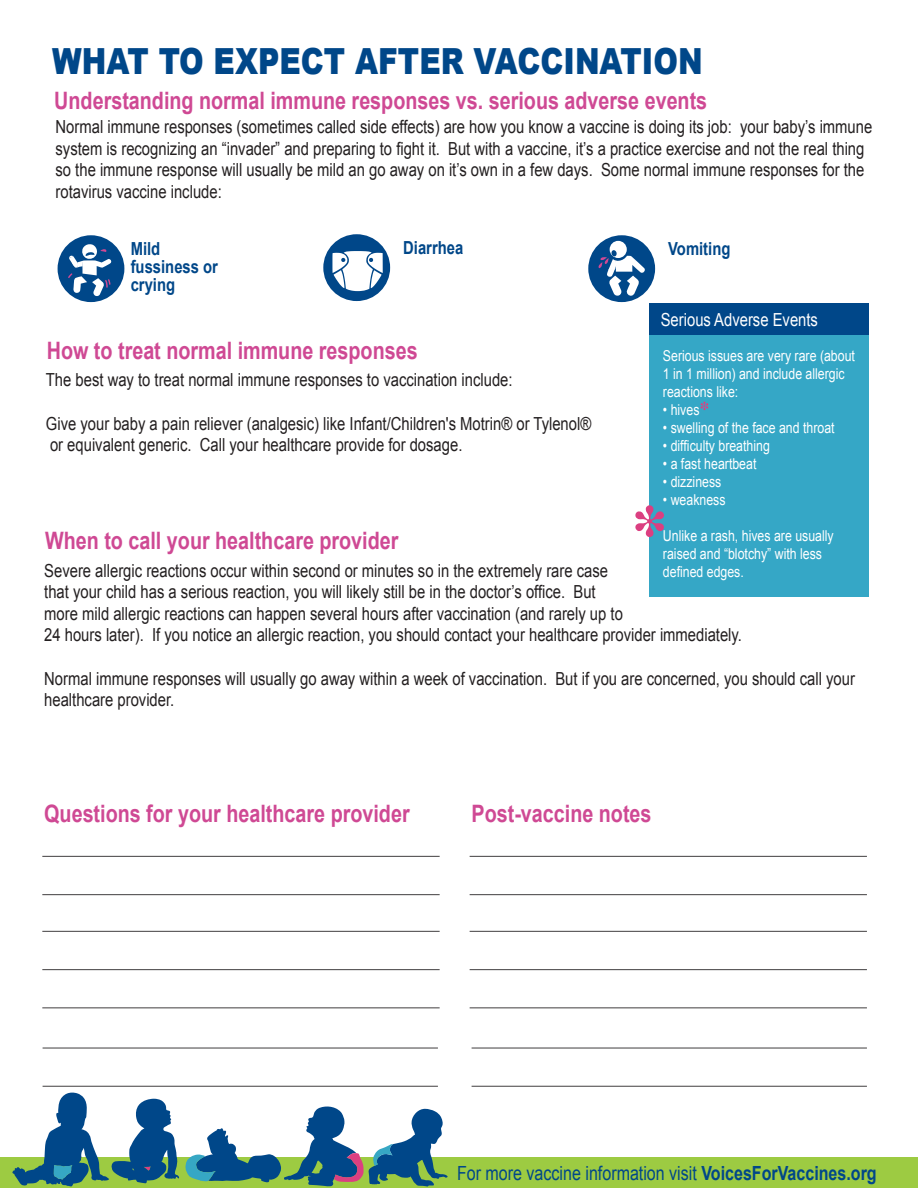
<style>
.page{position:relative;width:918px;height:1188px;background:#fff}
.page>*{position:absolute;margin:0;border:0;box-sizing:border-box;transform-origin:0 0}
.t1{font:900 36px "Arial";color:#004789;scale:.82 1}
.t2{font:700 24px "Arial";color:#cf4994;scale:.82 1}
.t3{font:19.5px "Arial";color:#004789;scale:.82 1}
.t4{font:18px/21.6px "Arial";color:#231f20;scale:.82 1}
.t5{font:700 18px/18px "Arial";color:#004789;scale:.82 1}
.t6{font:18px "Arial";color:#fff;scale:.82 1}
.t7{font:15px/18px "Arial";color:#fff;scale:.82 1}
.s1{font-weight:700}
</style>
<div class="page">
<div style="left:0;top:1158px;width:918px;height:30px;background:#9dcb42"></div>
<svg style="left:12px;top:1092px;width:167px;height:95px"></svg>
<svg style="left:185px;top:1106px;width:263px;height:81px"></svg>
<div style="left:650px;top:303px;width:219px;height:33px;background:#004789"></div>
<div style="left:650px;top:335px;width:219px;height:262px;background:#35a7c6"></div>
<hr style="left:42px;top:856px;width:398px;height:1px;background:#555354">
<hr style="left:42px;top:894px;width:398px;height:1px;background:#555354">
<hr style="left:42px;top:931px;width:398px;height:1px;background:#555354">
<hr style="left:42px;top:969px;width:398px;height:1px;background:#555354">
<hr style="left:42px;top:1007px;width:398px;height:1px;background:#555354">
<hr style="left:470px;top:856px;width:397px;height:1px;background:#555354">
<hr style="left:470px;top:894px;width:397px;height:1px;background:#555354">
<hr style="left:470px;top:931px;width:397px;height:1px;background:#555354">
<hr style="left:470px;top:969px;width:397px;height:1px;background:#555354">
<hr style="left:470px;top:1007px;width:397px;height:1px;background:#555354">
<hr style="left:472px;top:1047px;width:395px;height:2px;background:#555354">
<hr style="left:472px;top:1086px;width:395px;height:1px;background:#555354">
<hr style="left:43px;top:1047px;width:395px;height:2px;background:#555354">
<hr style="left:43px;top:1086px;width:395px;height:1px;background:#555354">
<svg style="left:700px;top:402px;width:8px;height:8px"></svg>
<svg style="left:635px;top:505px;width:29px;height:32px"></svg>
<div style="left:58px;top:235px;width:66px;height:67px;background:#004789;border-radius:50%"></div>
<svg style="left:68px;top:244px;width:44px;height:53px"></svg>
<div style="left:588px;top:235px;width:67px;height:67px;background:#004789;border-radius:50%"></div>
<div style="left:610px;top:241px;width:17px;height:17px;background:#fff;border-radius:50%"></div>
<svg style="left:598px;top:250px;width:48px;height:46px"></svg>
<div style="left:323px;top:234px;width:67px;height:67px;background:#004789;border-radius:50%"></div>
<svg style="left:332px;top:251px;width:51px;height:40px"></svg>
<h1 class="t1" style="left:52px;top:35px;width:795px">WHAT TO EXPECT AFTER VACCINATION</h1>
<h2 class="t2" style="left:54px;top:85px;width:798px">Understanding normal immune responses vs. serious adverse events</h2>
<p class="t4" style="left:56px;top:116px;width:998px">Normal immune responses (sometimes called side effects) are how you know a vaccine is doing its job: your baby’s immune system is recognizing an “invader” and preparing to fight it. But with a vaccine, it’s a practice exercise and not the real thing so the immune response will usually be mild an go away on it’s own in a few days. Some normal immune responses for the rotavirus vaccine include:</p>
<p class="t5" style="left:131px;top:240px;width:108px">Mild fussiness or crying</p>
<p class="t5" style="left:403px;top:239px;width:75px">Diarrhea</p>
<p class="t5" style="left:668px;top:240px;width:77px">Vomiting</p>
<p class="t6" style="left:661px;top:308px;width:193px">Serious Adverse Events</p>
<p class="t7" style="left:663px;top:347px;width:236px">Serious issues are very rare (about<br>1 in 1 million) and include allergic reactions like:</p>
<p class="t7" style="left:663px;top:401px;width:46px">• hives</p>
<p class="t7" style="left:663px;top:419px;width:211px">• swelling of the face and throat</p>
<p class="t7" style="left:663px;top:437px;width:132px">• difficulty breathing</p>
<p class="t7" style="left:663px;top:455px;width:116px">• a fast heartbeat</p>
<p class="t7" style="left:663px;top:473px;width:73px">• dizziness</p>
<p class="t7" style="left:663px;top:491px;width:78px">• weakness</p>
<p class="t7" style="left:663px;top:527px;width:210px">Unlike a rash, hives are usually raised and “blotchy” with less</p>
<h2 class="t2" style="left:47px;top:335px;width:454px">How to treat normal immune responses</h2>
<p class="t4" style="left:46px;top:370px;width:571px">The best way to treat normal immune responses to vaccination include:</p>
<p class="t4" style="left:46px;top:413px;width:667px">Give your baby a pain reliever (analgesic) like Infant/Children's Motrin® or Tylenol® or equivalent generic. Call your healthcare provide for dosage.</p>
<h2 class="t2" style="left:45px;top:525px;width:432px">When to call your healthcare provider</h2>
<p class="t4" style="left:44px;top:560px;width:689px">Severe allergic reactions occur within second or minutes so in the extremely rare case</p>
<p class="t7" style="left:663px;top:563px;width:100px">defined edges.</p>
<p class="t4" style="left:44px;top:581px;width:852px">that your child has a serious reaction, you will likely still be in the doctor’s office. But<br>more mild allergic reactions can happen several hours after vaccination (and rarely up to<br>24 hours later). If you notice an allergic reaction, you should contact your healthcare provider immediately.</p>
<p class="t4" style="left:44px;top:668px;width:990px">Normal immune responses will usually go away within a week of vaccination. But if you are concerned, you should call your healthcare provider.</p>
<h2 class="t2" style="left:44px;top:798px;width:447px">Questions for your healthcare provider</h2>
<h2 class="t2" style="left:472px;top:798px;width:221px">Post-vaccine notes</h2>
<p class="t3" style="left:457px;top:1160px;width:513px">For more vaccine information visit <span class="s1">VoicesForVaccines.org</span></p>
</div>
